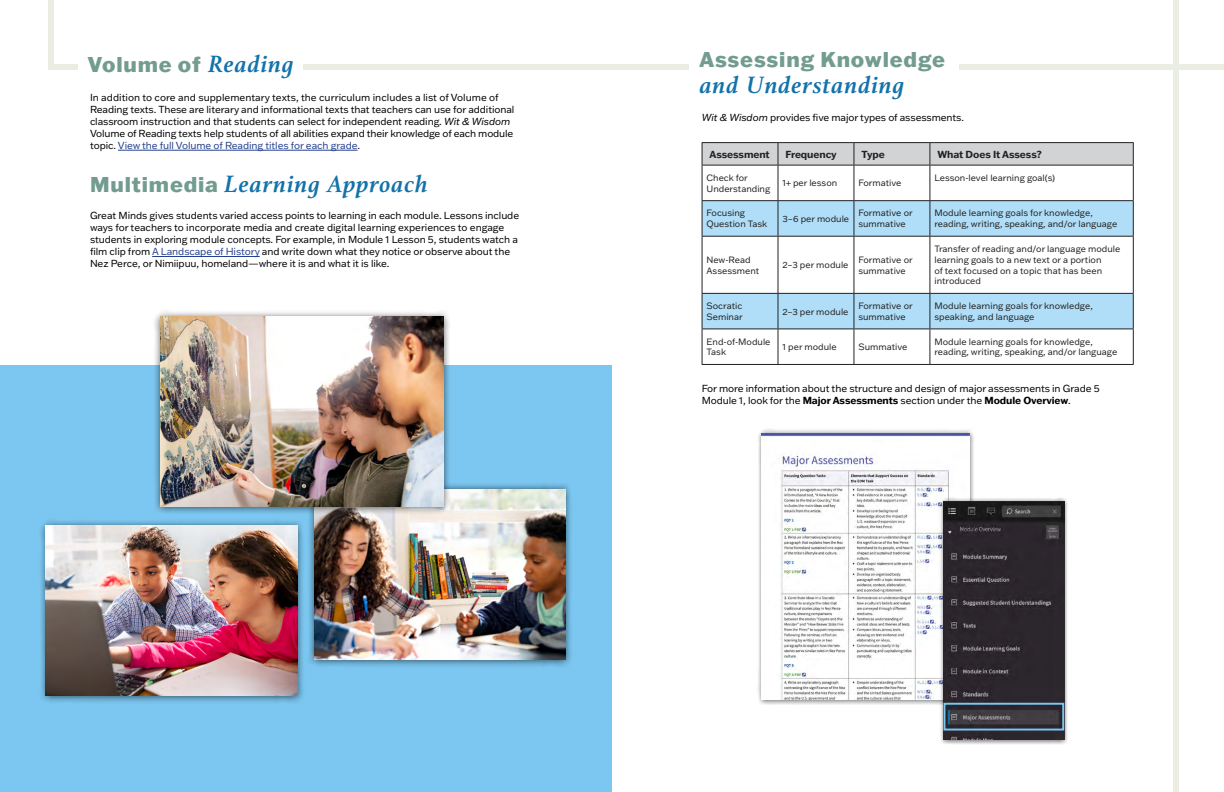
<style>
.page{position:relative;width:1224px;height:792px;background:#fff}
.page>*{position:absolute;margin:0;border:0;box-sizing:border-box;transform-origin:0 0}
.t1{font:italic 700 25px "Athelas";letter-spacing:.04em;color:#1372aa}
.t2{font:800 21px "Franklin Gothic ATF";letter-spacing:.04em;color:#739c91}
.t3{font:10px/12px "Franklin Gothic ATF";letter-spacing:-.01em;color:#000}
.t4{font:700 10px "Franklin Gothic ATF";letter-spacing:-.01em;color:#222}
.t5{font:9px/10.8px "Franklin Gothic ATF";color:#222}
.s1{font-family:"Athelas";font-weight:700;font-style:italic;font-size:25px;color:#1372aa}
.s2{font-style:italic}
.s3{color:#24408e}
.s4{font-family:"Franklin Gothic ATF";font-weight:800;font-style:normal;font-size:21px;color:#739c91}
.s5{font-weight:700}
</style>
<div class="page">
<div style="left:51px;top:64px;width:561px;height:5px;background:#eaede1"></div>
<div style="left:612px;top:64px;width:612px;height:5px;background:#eaede1"></div>
<div style="left:49px;top:0;width:5px;height:69px;background:#eaede1"></div>
<div style="left:1174px;top:0;width:5px;height:792px;background:#eaede1"></div>
<div style="left:0;top:366px;width:612px;height:426px;background:#7cc7f1"></div>
<div style="left:689px;top:51px;width:270px;height:51px;background:#fff"></div>
<svg style="left:703px;top:201px;width:430px;height:128px;fill:#b0ddf7"></svg>
<hr style="left:702px;top:142px;width:76px;height:1px;background:#222">
<hr style="left:778px;top:142px;width:76px;height:1px;background:#222">
<hr style="left:854px;top:142px;width:76px;height:1px;background:#222">
<hr style="left:930px;top:142px;width:204px;height:1px;background:#222">
<hr style="left:702px;top:200px;width:76px;height:1px;background:#222">
<hr style="left:778px;top:200px;width:76px;height:1px;background:#222">
<hr style="left:854px;top:200px;width:76px;height:1px;background:#222">
<hr style="left:930px;top:200px;width:204px;height:1px;background:#222">
<hr style="left:702px;top:236px;width:76px;height:1px;background:#222">
<hr style="left:778px;top:236px;width:76px;height:1px;background:#222">
<hr style="left:854px;top:236px;width:76px;height:1px;background:#222">
<hr style="left:930px;top:236px;width:204px;height:1px;background:#222">
<hr style="left:702px;top:293px;width:76px;height:1px;background:#222">
<hr style="left:778px;top:293px;width:76px;height:1px;background:#222">
<hr style="left:854px;top:293px;width:76px;height:1px;background:#222">
<hr style="left:930px;top:293px;width:204px;height:1px;background:#222">
<hr style="left:702px;top:329px;width:76px;height:1px;background:#222">
<hr style="left:778px;top:329px;width:76px;height:1px;background:#222">
<hr style="left:854px;top:329px;width:76px;height:1px;background:#222">
<hr style="left:930px;top:329px;width:204px;height:1px;background:#222">
<hr style="left:702px;top:364px;width:76px;height:1px;background:#222">
<hr style="left:778px;top:364px;width:76px;height:1px;background:#222">
<hr style="left:854px;top:364px;width:76px;height:1px;background:#222">
<hr style="left:930px;top:364px;width:204px;height:1px;background:#222">
<svg style="left:702px;top:143px;width:432px;height:22px;background:#cbcdce"></svg>
<hr style="left:778px;top:165px;width:1px;height:35px;background:#222">
<hr style="left:854px;top:165px;width:1px;height:35px;background:#222">
<hr style="left:930px;top:165px;width:1px;height:35px;background:#222">
<hr style="left:778px;top:201px;width:1px;height:35px;background:#222">
<hr style="left:854px;top:201px;width:1px;height:35px;background:#222">
<hr style="left:930px;top:201px;width:1px;height:35px;background:#222">
<hr style="left:778px;top:237px;width:1px;height:56px;background:#222">
<hr style="left:854px;top:237px;width:1px;height:56px;background:#222">
<hr style="left:930px;top:237px;width:1px;height:56px;background:#222">
<hr style="left:778px;top:294px;width:1px;height:35px;background:#222">
<hr style="left:854px;top:294px;width:1px;height:35px;background:#222">
<hr style="left:930px;top:294px;width:1px;height:35px;background:#222">
<hr style="left:778px;top:329px;width:1px;height:35px;background:#222">
<hr style="left:854px;top:329px;width:1px;height:35px;background:#222">
<hr style="left:930px;top:329px;width:1px;height:35px;background:#222">
<hr style="left:702px;top:165px;width:76px;height:1px;background:#222">
<hr style="left:702px;top:165px;width:1px;height:35px;background:#222">
<hr style="left:778px;top:165px;width:76px;height:1px;background:#222">
<hr style="left:854px;top:165px;width:76px;height:1px;background:#222">
<hr style="left:930px;top:165px;width:204px;height:1px;background:#222">
<hr style="left:1133px;top:165px;width:1px;height:35px;background:#222">
<hr style="left:702px;top:201px;width:1px;height:35px;background:#222">
<hr style="left:1133px;top:201px;width:1px;height:35px;background:#222">
<hr style="left:702px;top:237px;width:1px;height:56px;background:#222">
<hr style="left:1133px;top:237px;width:1px;height:56px;background:#222">
<hr style="left:702px;top:294px;width:1px;height:35px;background:#222">
<hr style="left:1133px;top:294px;width:1px;height:35px;background:#222">
<hr style="left:702px;top:329px;width:1px;height:35px;background:#222">
<hr style="left:1133px;top:329px;width:1px;height:35px;background:#222">
<div style="left:756px;top:428px;width:219px;height:277px;background:#000;opacity:.6"></div>
<img style="left:762px;top:433px;width:207px;height:267px">
<div style="left:939px;top:497px;width:130px;height:247px;background:#000;opacity:.6"></div>
<img style="left:943px;top:502px;width:121px;height:238px">
<div style="left:943px;top:703px;width:121px;height:28px;border:2px solid #7cc7f1"></div>
<hr style="left:118px;top:150px;width:240px;height:1px;background:#24408e">
<hr style="left:152px;top:256px;width:108px;height:1px;background:#24408e">
<div style="left:78px;top:51px;width:224px;height:29px;background:#fff"></div>
<div style="left:38px;top:519px;width:267px;height:185px;background:#000;opacity:.6"></div>
<img style="left:46px;top:526px;width:251px;height:170px">
<div style="left:307px;top:482px;width:266px;height:185px;background:#000;opacity:.6"></div>
<img style="left:314px;top:490px;width:252px;height:170px">
<div style="left:153px;top:309px;width:298px;height:206px;background:#000;opacity:.6"></div>
<img style="left:161px;top:317px;width:283px;height:190px">
<h2 class="t2" style="left:88px;top:51px;width:208px">Volume of <span class="s1">Reading</span></h2>
<p class="t3" style="left:90px;top:91px;width:426px">In addition to core and supplementary texts, the curriculum includes a list of Volume of Reading texts. These are literary and informational texts that teachers can use for additional classroom instruction and that students can select for independent reading. <span class="s2">Wit &amp; Wisdom </span>Volume of Reading texts help students of all abilities expand their knowledge of each module topic. <span class="s3">View the full Volume of Reading titles for each grade</span>.</p>
<h1 class="t1" style="left:90px;top:170px;width:340px"><span class="s4">Multimedia</span> Learning Approach</h1>
<p class="t3" style="left:90px;top:209px;width:431px">Great Minds gives students varied access points to learning in each module. Lessons include ways for teachers to incorporate media and create digital learning experiences to engage students in exploring module concepts. For example, in Module 1 Lesson 5, students watch a film clip from <span class="s3">A Landscape of History</span> and write down what they notice or observe about the Nez Perce, or Nimiipuu, homeland—where it is and what it is like.</p>
<h2 class="t2" style="left:699px;top:45px;width:247px">Assessing Knowledge</h2>
<h1 class="t1" style="left:700px;top:71px;width:206px">and Understanding</h1>
<p class="t3" style="left:702px;top:111px;width:264px"><span class="s2">Wit &amp; Wisdom</span> provides five major types of assessments.</p>
<p class="t4" style="left:710px;top:147px;width:62px">Assessment</p>
<p class="t4" style="left:785px;top:147px;width:53px">Frequency</p>
<p class="t4" style="left:861px;top:147px;width:25px">Type</p>
<p class="t4" style="left:937px;top:147px;width:106px">What Does It Assess?</p>
<p class="t5" style="left:707px;top:172px;width:65px">Check for<br>Understanding</p>
<p class="t5" style="left:782px;top:177px;width:56px">1+ per lesson</p>
<p class="t5" style="left:858px;top:177px;width:45px">Formative</p>
<p class="t5" style="left:934px;top:172px;width:122px">Lesson-level learning goal(s)</p>
<p class="t5" style="left:707px;top:208px;width:62px">Focusing<br>Question Task</p>
<p class="t5" style="left:782px;top:213px;width:68px">3–6 per module</p>
<p class="t5" style="left:858px;top:208px;width:56px">Formative or summative</p>
<p class="t5" style="left:934px;top:208px;width:184px">Module learning goals for knowledge, reading, writing, speaking, and/or language</p>
<p class="t5" style="left:707px;top:254px;width:54px">New-Read<br>Assessment</p>
<p class="t5" style="left:782px;top:259px;width:68px">2–3 per module</p>
<p class="t5" style="left:858px;top:254px;width:56px">Formative or summative</p>
<p class="t5" style="left:934px;top:243px;width:187px">Transfer of reading and/or language module learning goals to a new text or a portion<br>of text focused on a topic that has been introduced</p>
<p class="t5" style="left:707px;top:300px;width:38px">Socratic<br>Seminar</p>
<p class="t5" style="left:782px;top:306px;width:68px">2–3 per module</p>
<p class="t5" style="left:858px;top:300px;width:56px">Formative or summative</p>
<p class="t5" style="left:934px;top:300px;width:160px">Module learning goals for knowledge, speaking, and language</p>
<p class="t5" style="left:707px;top:336px;width:65px">End-of-Module<br>Task</p>
<p class="t5" style="left:782px;top:341px;width:56px">1 per module</p>
<p class="t5" style="left:858px;top:341px;width:51px">Summative</p>
<p class="t5" style="left:934px;top:336px;width:184px">Module learning goals for knowledge, reading, writing, speaking, and/or language</p>
<p class="t3" style="left:702px;top:382px;width:400px">For more information about the structure and design of major assessments in Grade 5<br>Module 1, look for the <span class="s5">Major Assessments</span> section under the <span class="s5">Module Overview</span>.</p>
</div>
